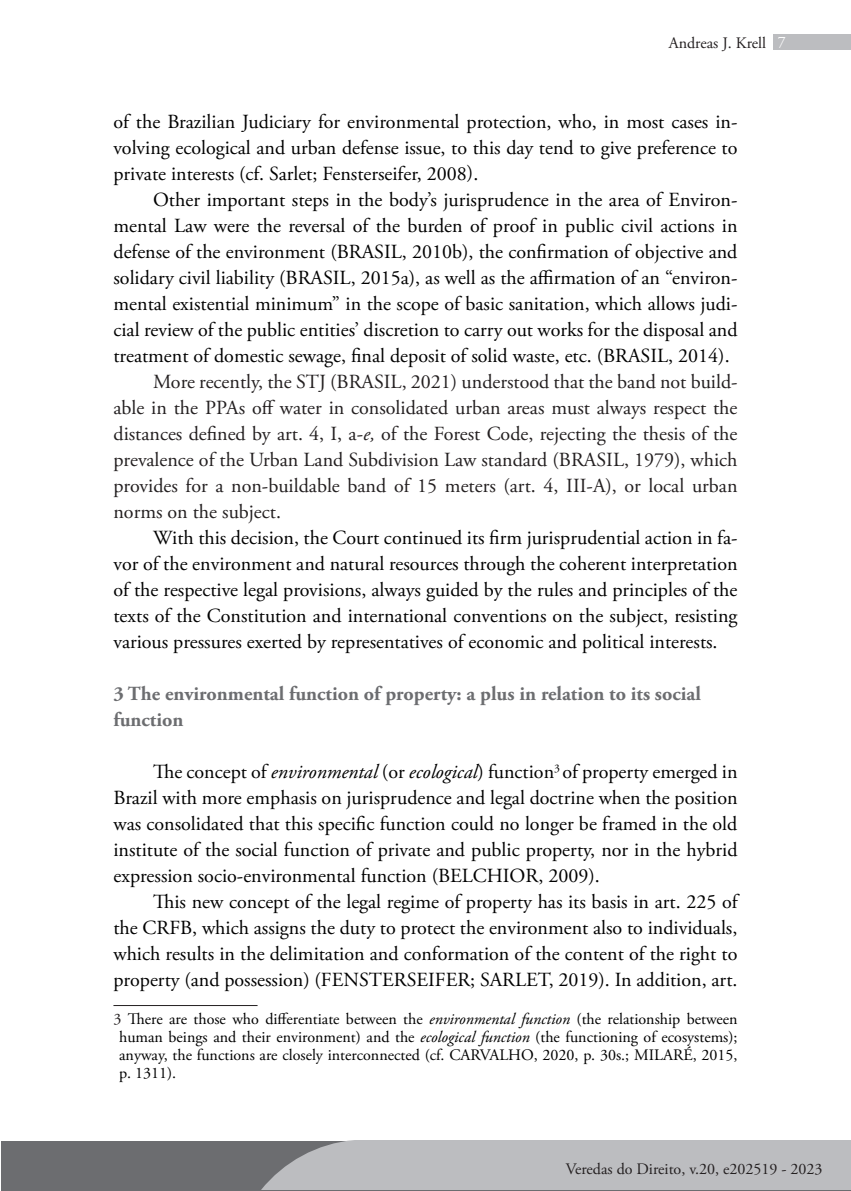
<style>
.page{position:relative;width:851px;height:1191px;background:#fff}
.page>*{position:absolute;margin:0;border:0;box-sizing:border-box;transform-origin:0 0}
.t1{font:20px/26px "Adobe Garamond Pro";color:#000001;text-align:justify}
.t2{font:20px/26px "Adobe Garamond Pro";color:#231f20;text-align:justify}
.t3{font:700 20px/26px "Adobe Garamond Pro";color:#6c6d70}
.t4{font:16px/18px "Adobe Garamond Pro";color:#000001;text-align:justify}
.t5{font:16px "Adobe Garamond Pro";color:#231f20}
.s1{color:#fff}
.s2{font-style:italic}
.s3{color:#231f20}
</style>
<div class="page">
<div style="left:1px;top:1141px;width:849px;height:50px;background:#6c6d70"></div>
<hr style="left:0;top:1140px;width:1px;height:50px;background:#6c6d70">
<div style="left:773px;top:34px;width:77px;height:16px;background:#bcbdc0"></div>
<div style="left:261px;top:1140px;width:589px;height:50px;background:#bcbdc0"></div>
<hr style="left:113px;top:1005px;width:144px;height:1px;background:#231f20">
<p class="t5" style="left:668px;top:33px;width:118px">Andreas J. Krell <span class="s1">7</span></p>
<p class="t1" style="left:113px;top:109px;width:625px">of the Brazilian Judiciary for environmental protection, who, in most cases in&shy;volving ecological and urban defense issue, to this day tend to give preference to private interests (cf. Sarlet; Fensterseifer, 2008).</p>
<p class="t1" style="left:113px;top:187px;width:625px;text-indent:40px">Other important steps in the body’s jurisprudence in the area of Environ&shy;mental Law were the reversal of the burden of proof in public civil actions in defense of the environment (BRASIL, 2010b), the confirmation of objective and solidary civil liability (BRASIL, 2015a), as well as the affirmation of an “environ&shy;mental existential minimum” in the scope of basic sanitation, which allows judi&shy;cial review of the public entities’ discretion to carry out works for the disposal and treatment of domestic sewage, final deposit of solid waste, etc. (BRASIL, 2014).</p>
<p class="t2" style="left:113px;top:369px;width:625px;text-indent:40px">More recently, the STJ (BRASIL, 2021) understood that the band not build&shy;able in the PPAs off water in consolidated urban areas must always respect the distances defined by art. 4, I, a-<span class="s2">e,</span> of the Forest Code, rejecting the thesis of the prevalence of the Urban Land Subdivision Law standard (BRASIL, 1979), which provides for a non-buildable band of 15 meters (art. 4, III-A), or local urban norms on the subject.</p>
<p class="t1" style="left:113px;top:525px;width:625px;text-indent:40px">With this decision, the Court continued its firm jurisprudential action in fa&shy;vor of the environment and natural resources through the coherent interpretation of the respective legal provisions, always guided by the rules and principles of the texts of the Constitution and international conventions on the subject, resisting various pressures exerted by representatives of economic and political interests.</p>
<p class="t3" style="left:113px;top:681px;width:589px">3 The environmental function of property: a plus in relation to its social function</p>
<p class="t1" style="left:113px;top:759px;width:625px;text-indent:40px">The concept of <span class="s2">environmental</span> (or <span class="s2">ecological</span>) function<sup>3</sup> of property emerged in Brazil with more emphasis on jurisprudence and legal doctrine when the position was consolidated that this specific function could no longer be framed in the old institute of the social function of private and public property, nor in the hybrid expression socio-environmental function (BELCHIOR, 2009).</p>
<p class="t1" style="left:113px;top:889px;width:625px;text-indent:40px">This new concept of the legal regime of property has its basis in art. 225 of the CRFB, which assigns the duty to protect the environment also to individuals, which results in the delimitation and conformation of the content of the right to property (and possession) (FENSTERSEIFER; SARLET, 2019). In addition, art.</p>
<p class="t4" style="left:119px;top:1010px;width:620px;text-indent:-6px"><span class="s3">3</span> There are those who differentiate between the <span class="s2">environmental function</span> (the relationship between human beings and their environment) and the <span class="s2">ecological function</span> (the functioning of ecosystems); anyway, the functions are closely interconnected (cf. CARVALHO, 2020, p. 30s.; MILARÉ, 2015, p. 1311).</p>
<p class="t5" style="left:565px;top:1159px;width:258px">Veredas do Direito, v.20, e202519 - 2023</p>
</div>
